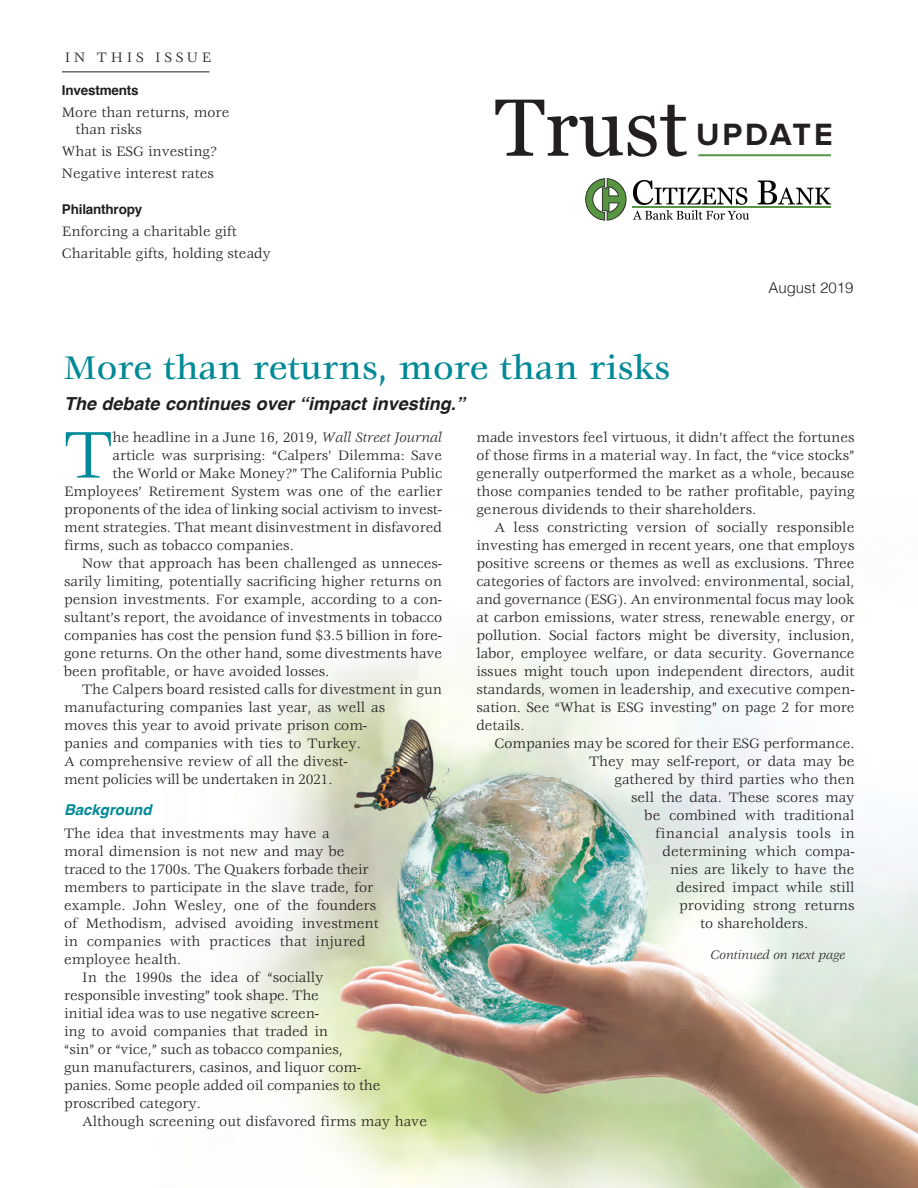
<style>
.page{position:relative;width:918px;height:1188px;background:#fff}
.page>*{position:absolute;margin:0;border:0;box-sizing:border-box;transform-origin:0 0}
.t1{font:81px "Georgia";color:#231f20}
.Body_no_indent{font:72.45px "Veljovic";color:#008996}
.Headline{font:500 36px "Veljovic";color:#008996}
.t2{font:700 31.95px "Proxima Nova";letter-spacing:.09em;color:#231f20}
.Color_subhead{font:italic 700 18px "Helvetica";color:#231f20}
.Body{font:15px/18px "Veljovic";color:#231f20;text-align:justify}
.Body_no_indent-2{font:15px/18px "Veljovic";color:#231f20}
.Body-2{font:15px "Veljovic";letter-spacing:.04em;color:#231f20}
.Body-3{font:15px "Veljovic";letter-spacing:.25em;color:#231f20}
.t3{font:300 15px "Helvetica";color:#231f20}
.Color_subhead-2{font:italic 700 15px "Helvetica";color:#008996}
.Body_no_indent-3{font:700 13.5px "Helvetica";letter-spacing:-.015em;color:#231f20}
.Body-4{font:italic 13.5px "Veljovic";color:#231f20}
.s1{font-style:italic}
</style>
<div class="page">
<svg style="left:758px;top:181px;width:73px;height:24px"></svg>
<svg style="left:585px;top:178px;width:41px;height:43px"></svg>
<svg style="left:633px;top:180px;width:116px;height:40px"></svg>
<hr style="left:633px;top:207px;width:198px;height:1px;background:#579542">
<hr style="left:698px;top:154px;width:133px;height:2px;background:#579542">
<img style="left:221px;top:650px;width:697px;height:538px">
<hr style="left:62px;top:71px;width:148px;height:1px;background:#231f20">
<p class="Body-3" style="left:65px;top:50px;width:148px">IN THIS ISSUE</p>
<p class="Body_no_indent-3" style="left:62px;top:79px;width:78px">Investments</p>
<p class="Body_no_indent-2" style="left:75px;top:105px;width:156px;line-height:16.5px;text-indent:-14px">More than returns, more than risks</p>
<p class="Body_no_indent-2" style="left:62px;top:143px;width:156px">What is ESG investing?</p>
<p class="Body_no_indent-2" style="left:62px;top:165px;width:153px">Negative interest rates</p>
<p class="Body_no_indent-3" style="left:62px;top:198px;width:82px">Philanthropy</p>
<p class="Body_no_indent-2" style="left:62px;top:223px;width:176px">Enforcing a charitable gift</p>
<p class="Body_no_indent-2" style="left:62px;top:245px;width:210px">Charitable gifts, holding steady</p>
<p class="t1" style="left:495px;top:69px;width:194px">Trust</p>
<p class="t2" style="left:696px;top:120px;width:138px">UPDATE</p>
<p class="t3" style="left:768px;top:275px;width:87px">August 2019</p>
<p class="Headline" style="left:64px;top:348px;width:607px">More than returns, more than risks</p>
<p class="Color_subhead" style="left:64px;top:389px;width:402px">The debate continues over “impact investing.”</p>
<p class="Body_no_indent" style="left:64px;top:416px;width:50px">T</p>
<p class="Body_no_indent-2" style="left:113px;top:429px;width:331px">he headline in a June 16, 2019, <span class="s1">Wall Street Journal</span></p>
<p class="Body" style="left:476px;top:429px;width:380px">made investors feel virtuous, it didn’t affect the fortunes of those firms in a material way. In fact, the “vice stocks” generally outperformed the market as a whole, because those companies tended to be rather profitable, paying generous dividends to their shareholders.</p>
<p class="Body" style="left:476px;top:519px;width:380px;text-indent:18px">A less constricting version of socially responsible investing has emerged in recent years, one that employs positive screens or themes as well as exclusions. Three categories of factors are involved: environmental, social, and governance (ESG). An environmental focus may look at carbon emissions, water stress, renewable energy, or pollution. Social factors might be diversity, inclusion, labor, employee welfare, or data security. Governance issues might touch upon independent directors, audit standards, women in leadership, and executive compen&shy;sation. See “What is ESG investing” on page 2 for more details.</p>
<p class="Body" style="left:494px;top:735px;width:362px">Companies may be scored for their ESG performance.</p>
<p class="Body" style="left:589px;top:753px;width:267px">They may self-report, or data may be</p>
<p class="Body" style="left:615px;top:771px;width:241px">gathered by third parties who then</p>
<p class="Body" style="left:631px;top:789px;width:225px">sell the data. These scores may</p>
<p class="Body" style="left:645px;top:807px;width:211px">be combined with traditional</p>
<p class="Body-2" style="left:655px;top:825px;width:201px">financial analysis tools in</p>
<p class="Body" style="left:663px;top:843px;width:194px">determining which compa-</p>
<p class="Body" style="left:670px;top:861px;width:186px">nies are likely to have the</p>
<p class="Body" style="left:676px;top:879px;width:180px">desired impact while still</p>
<p class="Body" style="left:679px;top:897px;width:177px">providing strong returns</p>
<p class="Body" style="left:700px;top:915px;width:110px">to shareholders.</p>
<p class="Body_no_indent-2" style="left:113px;top:447px;width:331px">article was surprising: “Calpers’ Dilemma: Save</p>
<p class="Body_no_indent-2" style="left:113px;top:465px;width:331px">the World or Make Money?” The California Public</p>
<p class="Body_no_indent-2" style="left:64px;top:483px;width:380px">Employees’ Retirement System was one of the earlier</p>
<p class="Body_no_indent-2" style="left:64px;top:501px;width:379px">proponents of the idea of linking social activism to invest-</p>
<p class="Body_no_indent-2" style="left:64px;top:519px;width:379px">ment strategies. That meant disinvestment in disfavored</p>
<p class="Body_no_indent-2" style="left:64px;top:537px;width:231px">firms, such as tobacco companies.</p>
<p class="Body" style="left:64px;top:555px;width:380px;text-indent:18px">Now that approach has been challenged as unneces&shy;sarily limiting, potentially sacrificing higher returns on pension investments. For example, according to a con&shy;sultant’s report, the avoidance of investments in tobacco companies has cost the pension fund $3.5 billion in fore&shy;gone returns. On the other hand, some divestments have been profitable, or have avoided losses.</p>
<p class="Body" style="left:64px;top:681px;width:379px;text-align:left;text-indent:18px">The Calpers board resisted calls for divestment in gun manufacturing companies last year, as well as<br>moves this year to avoid private prison com-<br>panies and companies with ties to Turkey.<br>A comprehensive review of all the divest-<br>ment policies will be undertaken in 2021.</p>
<p class="Color_subhead-2" style="left:64px;top:797px;width:89px">Background</p>
<p class="Body_no_indent-2" style="left:64px;top:825px;width:316px">The idea that investments may have a<br>moral dimension is not new and may be traced to the 1700s. The Quakers forbade their members to participate in the slave trade, for example. John Wesley, one of the founders of Methodism, advised avoiding investment in companies with practices that injured employee health.</p>
<p class="Body" style="left:64px;top:969px;width:318px;text-align:left;text-indent:18px">In the 1990s the idea of “socially responsible investing” took shape. The<br>initial idea was to use negative screen-<br>ing to avoid companies that traded in<br>“sin” or “vice,” such as tobacco companies,<br>gun manufacturers, casinos, and liquor com&shy;panies. Some people added oil companies to the proscribed category.</p>
<p class="Body" style="left:82px;top:1113px;width:347px">Although screening out disfavored firms may have</p>
<p class="Body-4" style="left:711px;top:947px;width:136px">Continued on next page</p>
</div>
